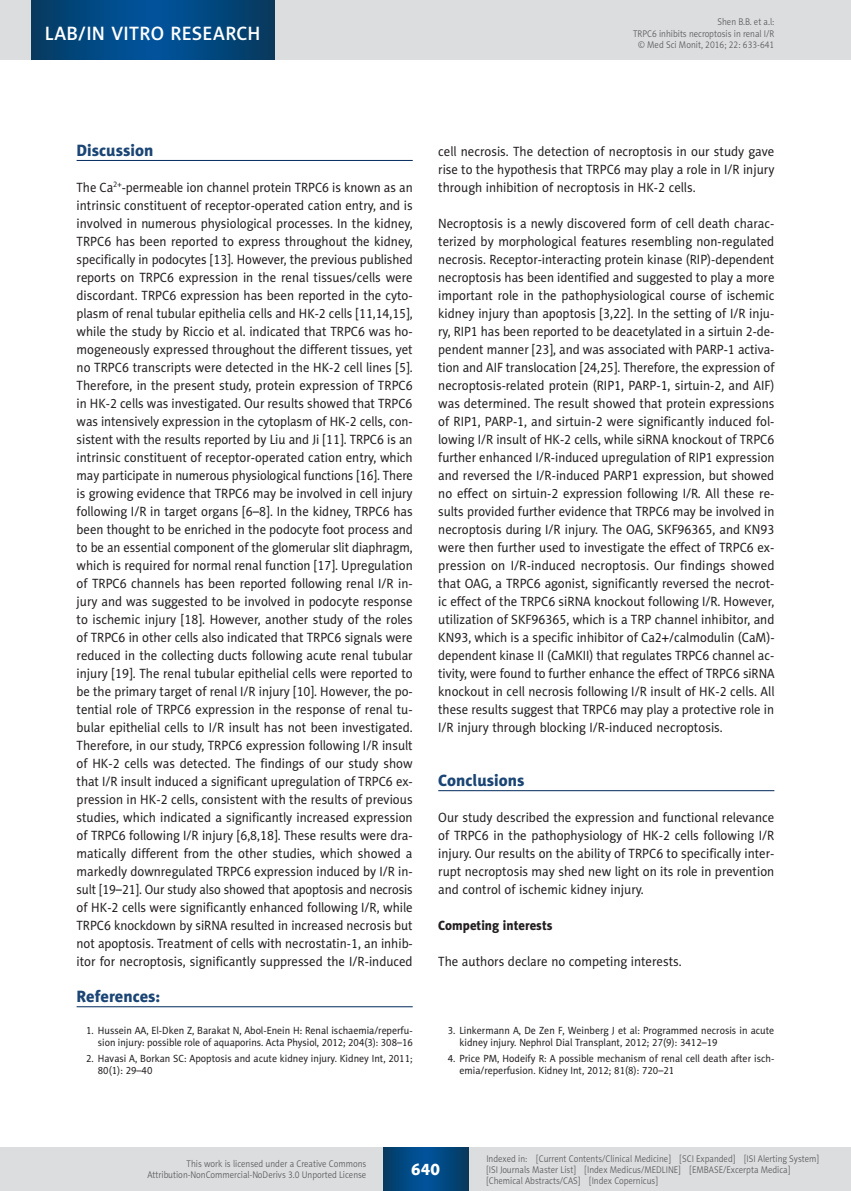
<style>
.page{position:relative;width:851px;height:1191px;background:#fff}
.page>*{position:absolute;margin:0;border:0;box-sizing:border-box;transform-origin:0 0}
.t1{font:19.5px "Naomi Sans EFN Medium";letter-spacing:.015em;color:#fff}
.MSM_Headline_1{font:16.5px "Naomi Sans EFN Heavy";color:#1a4574}
.MSM_Referencje_Tytul{font:16.5px "Naomi Sans EFN Heavy";color:#1a4574}
.t2{font:16.5px "Naomi Sans EFN Heavy";color:#fff}
.MSM_Body{font:13.5px/18px "Naomi Sans EFN";color:#231f20;text-align:justify;scale:.94 1}
.MSM_Body-2{font:13.5px/18px "Naomi Sans EFN";color:#231f20;text-align:justify;scale:.95 1}
.MSM_Headline_2{font:13.5px "Naomi Sans EFN Heavy";color:#231f20;scale:.95 1}
.MSM_Referencje_punkt{font:10.5px/12px "Naomi Sans EFN";color:#231f20;scale:.95 1}
.t3{font:9.75px/11.2px "Naomi Sans EFN Light";color:#57585a;text-align:right;scale:.9 1}
</style>
<div class="page">
<hr style="left:77px;top:160px;width:335px;height:1px;background:#00295c">
<hr style="left:438px;top:790px;width:336px;height:1px;background:#00295c">
<hr style="left:77px;top:1006px;width:335px;height:1px;background:#00295c">
<div style="left:0;top:1148px;width:850px;height:43px;background:#dcdddf"></div>
<svg style="left:383px;top:1147px;width:85px;height:43px;background:#02477e"></svg>
<div style="left:0;top:0;width:850px;height:60px;background:#dcdddf"></div>
<hr style="left:850px;top:0;width:1px;height:60px;background:#dcdddf">
<svg style="left:32px;top:0;width:242px;height:60px;background:#02477f"></svg>
<h1 class="t1" style="left:45px;top:22px;width:217px">LAB/IN VITRO RESEARCH</h1>
<p class="t3" style="left:633px;top:16px;width:158px">Shen B.B. et a.l:<br>TRPC6 inhibits necroptosis in renal I/R © Med Sci Monit, 2016; 22: 633-641</p>
<p class="MSM_Headline_1" style="left:77px;top:140px;width:78px">Discussion</p>
<p class="MSM_Body" style="left:77px;top:178px;width:359px">The Ca<sup>2+</sup>-permeable ion channel protein TRPC6 is known as an intrinsic constituent of receptor-operated cation entry, and is involved in numerous physiological processes. In the kidney, TRPC6 has been reported to express throughout the kidney, specifically in podocytes [13]. However, the previous published reports on TRPC6 expression in the renal tissues/cells were discordant. TRPC6 expression has been reported in the cyto&shy;plasm of renal tubular epithelia cells and HK-2 cells [11,14,15], while the study by Riccio et al. indicated that TRPC6 was ho&shy;mogeneously expressed throughout the different tissues, yet no TRPC6 transcripts were detected in the HK-2 cell lines [5].<br>Therefore, in the present study, protein expression of TRPC6 in HK-2 cells was investigated. Our results showed that TRPC6 was intensively expression in the cytoplasm of HK-2 cells, con&shy;sistent with the results reported by Liu and Ji [11]. TRPC6 is an intrinsic constituent of receptor-operated cation entry, which may participate in numerous physiological functions [16]. There is growing evidence that TRPC6 may be involved in cell injury following I/R in target organs [6–8]. In the kidney, TRPC6 has been thought to be enriched in the podocyte foot process and to be an essential component of the glomerular slit diaphragm, which is required for normal renal function [17]. Upregulation of TRPC6 channels has been reported following renal I/R in&shy;jury and was suggested to be involved in podocyte response to ischemic injury [18]. However, another study of the roles of TRPC6 in other cells also indicated that TRPC6 signals were reduced in the collecting ducts following acute renal tubular injury [19]. The renal tubular epithelial cells were reported to be the primary target of renal I/R injury [10]. However, the po&shy;tential role of TRPC6 expression in the response of renal tu&shy;bular epithelial cells to I/R insult has not been investigated.<br>Therefore, in our study, TRPC6 expression following I/R insult of HK-2 cells was detected. The findings of our study show that I/R insult induced a significant upregulation of TRPC6 ex&shy;pression in HK-2 cells, consistent with the results of previous studies, which indicated a significantly increased expression of TRPC6 following I/R injury [6,8,18]. These results were dra&shy;matically different from the other studies, which showed a markedly downregulated TRPC6 expression induced by I/R in&shy;sult [19–21]. Our study also showed that apoptosis and necrosis of HK-2 cells were significantly enhanced following I/R, while TRPC6 knockdown by siRNA resulted in increased necrosis but not apoptosis. Treatment of cells with necrostatin-1, an inhib&shy;itor for necroptosis, significantly suppressed the I/R-induced</p>
<p class="MSM_Referencje_Tytul" style="left:77px;top:986px;width:85px">References:</p>
<p class="MSM_Referencje_punkt" style="left:86px;top:1024px;width:345px;text-align:right">1. Hussein AA, El-Dken Z, Barakat N, Abol-Enein H: Renal ischaemia/reperfu&shy;sion injury: possible role of aquaporins. Acta Physiol, 2012; 204(3): 308–16</p>
<p class="MSM_Referencje_punkt" style="left:98px;top:1053px;width:333px;text-indent:-12px">2. Havasi A, Borkan SC: Apoptosis and acute kidney injury. Kidney Int, 2011;<br>80(1): 29–40</p>
<p class="MSM_Body-2" style="left:438px;top:142px;width:355px">cell necrosis. The detection of necroptosis in our study gave rise to the hypothesis that TRPC6 may play a role in I/R injury through inhibition of necroptosis in HK-2 cells.</p>
<p class="MSM_Body-2" style="left:438px;top:214px;width:355px">Necroptosis is a newly discovered form of cell death charac&shy;terized by morphological features resembling non-regulated necrosis. Receptor-interacting protein kinase (RIP)-dependent necroptosis has been identified and suggested to play a more important role in the pathophysiological course of ischemic kidney injury than apoptosis [3,22]. In the setting of I/R inju&shy;ry, RIP1 has been reported to be deacetylated in a sirtuin 2-de&shy;pendent manner [23], and was associated with PARP-1 activa&shy;tion and AIF translocation [24,25]. Therefore, the expression of necroptosis-related protein (RIP1, PARP-1, sirtuin-2, and AIF) was determined. The result showed that protein expressions of RIP1, PARP-1, and sirtuin-2 were significantly induced fol&shy;lowing I/R insult of HK-2 cells, while siRNA knockout of TRPC6 further enhanced I/R-induced upregulation of RIP1 expression and reversed the I/R-induced PARP1 expression, but showed no effect on sirtuin-2 expression following I/R. All these re&shy;sults provided further evidence that TRPC6 may be involved in necroptosis during I/R injury. The OAG, SKF96365, and KN93 were then further used to investigate the effect of TRPC6 ex&shy;pression on I/R-induced necroptosis. Our findings showed that OAG, a TRPC6 agonist, significantly reversed the necrot&shy;ic effect of the TRPC6 siRNA knockout following I/R. However, utilization of SKF96365, which is a TRP channel inhibitor, and KN93, which is a specific inhibitor of Ca2+/calmodulin (CaM)- dependent kinase II (CaMKII) that regulates TRPC6 channel ac&shy;tivity, were found to further enhance the effect of TRPC6 siRNA knockout in cell necrosis following I/R insult of HK-2 cells. All these results suggest that TRPC6 may play a protective role in I/R injury through blocking I/R-induced necroptosis.</p>
<p class="MSM_Headline_1" style="left:438px;top:770px;width:88px">Conclusions</p>
<p class="MSM_Body-2" style="left:438px;top:808px;width:355px">Our study described the expression and functional relevance of TRPC6 in the pathophysiology of HK-2 cells following I/R injury. Our results on the ability of TRPC6 to specifically inter&shy;rupt necroptosis may shed new light on its role in prevention and control of ischemic kidney injury.</p>
<p class="MSM_Headline_2" style="left:438px;top:917px;width:122px">Competing interests</p>
<p class="MSM_Body-2" style="left:438px;top:952px;width:258px">The authors declare no competing interests.</p>
<p class="MSM_Referencje_punkt" style="left:459px;top:1024px;width:333px;text-indent:-12px">3. Linkermann A, De Zen F, Weinberg J et al: Programmed necrosis in acute kidney injury. Nephrol Dial Transplant, 2012; 27(9): 3412–19</p>
<p class="MSM_Referencje_punkt" style="left:459px;top:1053px;width:333px;text-indent:-12px">4. Price PM, Hodeify R: A possible mechanism of renal cell death after isch&shy;emia/reperfusion. Kidney Int, 2012; 81(8): 720–21</p>
<p class="t3" style="left:147px;top:1158px;width:245px">This work is licensed under a Creative Commons<br>Attribution-NonCommercial-NoDerivs 3.0 Unported License</p>
<p class="t2" style="left:411px;top:1159px;width:30px">640</p>
<p class="t3" style="left:486px;top:1152px;width:371px;text-align:left">Indexed in: [Current Contents/Clinical Medicine] [SCI Expanded] [ISI Alerting System] [ISI Journals Master List] [Index Medicus/MEDLINE] [EMBASE/Excerpta Medica] [Chemical Abstracts/CAS] [Index Copernicus]</p>
</div>
